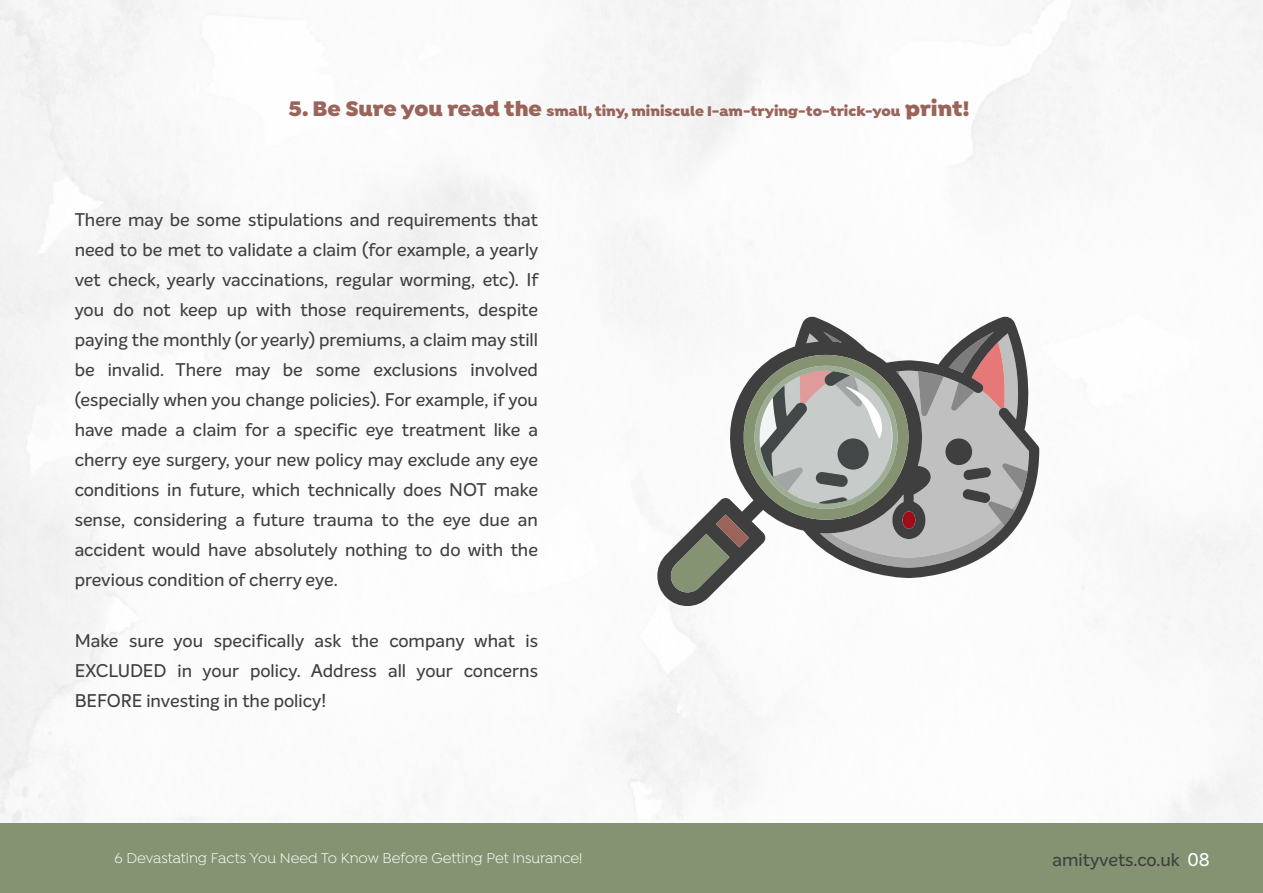
<style>
.page{position:relative;width:1263px;height:893px;background:#fff}
.page>*{position:absolute;margin:0;border:0;box-sizing:border-box;transform-origin:0 0}
.t1{font:500 18px/30px "Intelo Alt";color:#3f3f3f;text-align:justify}
.t2{font:900 15px "Isidora";color:#9a645b}
.t3{font:15px "Isidora";color:#fff}
.s1{font-size:22.5px}
.s2{color:#fff}
</style>
<div class="page">
<div style="left:0;top:824px;width:1263px;height:69px;background:#859372"></div>
<svg style="left:654px;top:315px;width:385px;height:291px"></svg>
<svg style="left:671px;top:332px;width:358px;height:262px"></svg>
<p class="t2" style="left:289px;top:101px;width:682px"><span class="s1">5. Be Sure you read the</span> small, tiny, miniscule I-am-trying-to-trick-you <span class="s1">print!</span></p>
<p class="t1" style="left:75px;top:205px;width:465px">There may be some stipulations and requirements that need to be met to validate a claim (for example, a yearly vet check, yearly vaccinations, regular worming, etc). If you do not keep up with those requirements, despite paying the monthly (or yearly) premiums, a claim may still be invalid. There may be some exclusions involved (especially when you change policies). For example, if you have made a claim for a specific eye treatment like a cherry eye surgery, your new policy may exclude any eye conditions in future, which technically does NOT make sense, considering a future trauma to the eye due an accident would have absolutely nothing to do with the previous condition of cherry eye.</p>
<p class="t1" style="left:75px;top:625px;width:465px">Make sure you specifically ask the company what is EXCLUDED in your policy. Address all your concerns BEFORE investing in the policy!</p>
<p class="t3" style="left:114px;top:849px;width:469px">6 Devastating Facts You Need To Know Before Getting Pet Insurance!</p>
<p class="t1" style="left:1052px;top:845px;width:159px">amityvets.co.uk <span class="s2">08</span></p>
</div>
